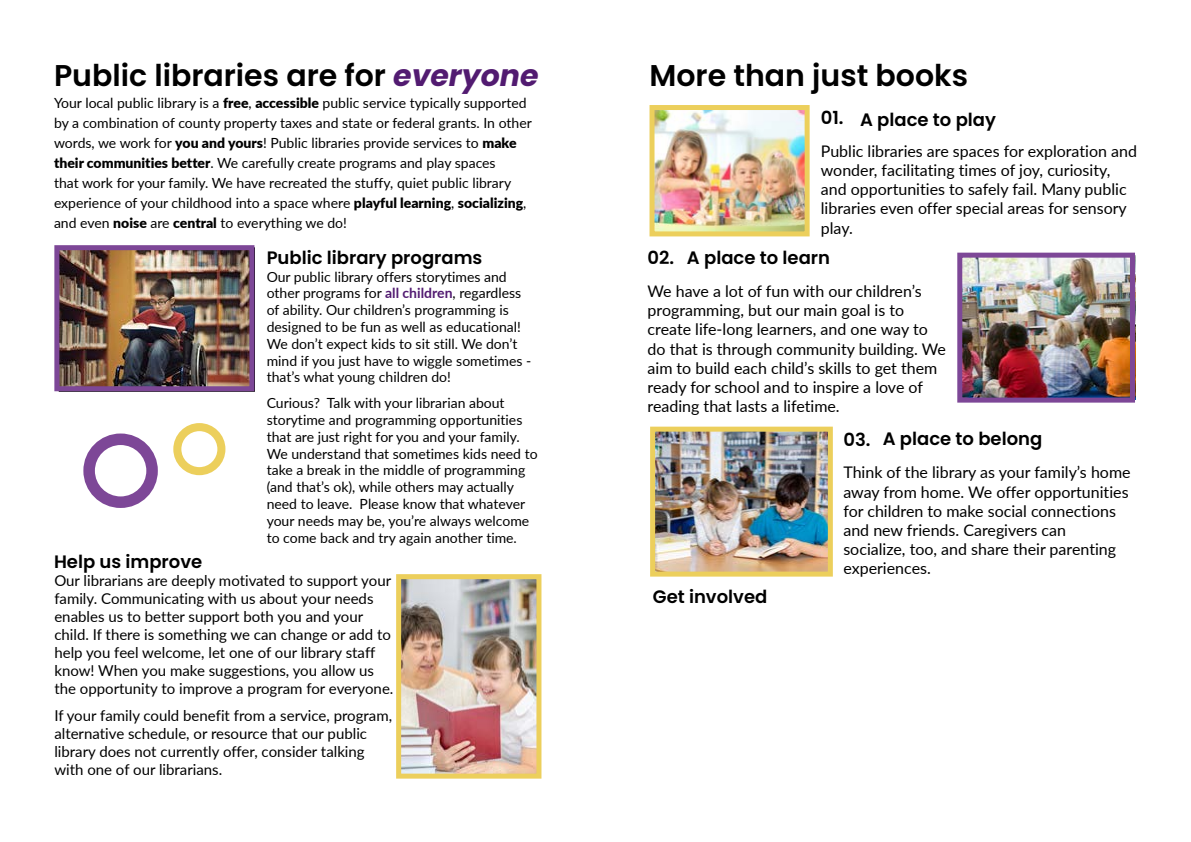
<style>
.page{position:relative;width:1191px;height:842px;background:#fff}
.page>*{position:absolute;margin:0;border:0;box-sizing:border-box;transform-origin:0 0}
.Heading_1__30pt_Poppins_Semibold{font:600 30px "Poppins";color:#000}
.Heading_2__18pt_Poppins_Semibold{font:600 18px "Poppins";color:#000}
.Body_Text__15pt_Lato_Align_Left{font:16px/19.2px "Lato";color:#000}
.Body_Text__15pt_Lato_Align_Left-2{font:15px/18px "Lato";color:#000}
.Body_Text__15pt_Lato_Align_Left-3{font:14px/16.8px "Lato";color:#000}
.s1{font-weight:700;font-style:italic;color:#521b71}
.s2{font-weight:900}
.s3{font-weight:700;color:#521b71}
</style>
<div class="page">
<img style="left:655px;top:111px;width:148px;height:119px">
<img style="left:963px;top:259px;width:166px;height:138px">
<img style="left:402px;top:580px;width:133px;height:193px">
<div style="left:396px;top:574px;width:145px;height:205px;border:5px solid #eccf5c"></div>
<img style="left:60px;top:251px;width:188px;height:134px">
<div style="left:54px;top:245px;width:200px;height:146px;border:5px solid #7d4797"></div>
<div style="left:649px;top:105px;width:160px;height:131px;border:5px solid #eccf5c"></div>
<div style="left:957px;top:253px;width:178px;height:150px;border:5px solid #7d4797"></div>
<div style="left:83px;top:433px;width:75px;height:75px;border:12px solid #7d4797;border-radius:50%"></div>
<div style="left:173px;top:423px;width:52px;height:52px;border:8px solid #eccf5c;border-radius:50%"></div>
<img style="left:656px;top:433px;width:171px;height:138px">
<div style="left:650px;top:427px;width:183px;height:150px;border:5px solid #eccf5c"></div>
<h1 class="Heading_1__30pt_Poppins_Semibold" style="left:54px;top:58px;width:486px">Public libraries are for <span class="s1">everyone</span></h1>
<h1 class="Heading_1__30pt_Poppins_Semibold" style="left:649px;top:58px;width:320px">More than just books</h1>
<p class="Body_Text__15pt_Lato_Align_Left-3" style="left:54px;top:93px;width:479px;line-height:20px">Your local public library is a <span class="s2">free</span>, <span class="s2">accessible</span> public service typically supported by a combination of county property taxes and state or federal grants. In other words, we work for <span class="s2">you and yours</span>! Public libraries provide services to <span class="s2">make their communities better</span>. We carefully create programs and play spaces<br>that work for your family. We have recreated the stuffy, quiet public library experience of your childhood into a space where <span class="s2">playful learning</span>, <span class="s2">socializing</span>, and even <span class="s2">noise</span> are <span class="s2">central</span> to everything we do!</p>
<h2 class="Heading_2__18pt_Poppins_Semibold" style="left:267px;top:247px;width:217px">Public library programs</h2>
<p class="Body_Text__15pt_Lato_Align_Left-3" style="left:267px;top:268px;width:266px">Our public library offers storytimes and other programs for <span class="s3">all children</span>, regardless of ability. Our children’s programming is designed to be fun as well as educational!<br>We don’t expect kids to sit still. We don’t mind if you just have to wiggle sometimes - that’s what young children do!</p>
<p class="Body_Text__15pt_Lato_Align_Left-3" style="left:267px;top:394px;width:272px">Curious? Talk with your librarian about storytime and programming opportunities that are just right for you and your family.<br>We understand that sometimes kids need to take a break in the middle of programming (and that’s ok), while others may actually need to leave. Please know that whatever your needs may be, you’re always welcome to come back and try again another time.</p>
<h2 class="Heading_2__18pt_Poppins_Semibold" style="left:54px;top:551px;width:150px">Help us improve</h2>
<p class="Body_Text__15pt_Lato_Align_Left-2" style="left:54px;top:571px;width:340px">Our librarians are deeply motivated to support your family. Communicating with us about your needs enables us to better support both you and your child. If there is something we can change or add to help you feel welcome, let one of our library staff know! When you make suggestions, you allow us the opportunity to improve a program for everyone.</p>
<p class="Body_Text__15pt_Lato_Align_Left-2" style="left:54px;top:706px;width:339px">If your family could benefit from a service, program, alternative schedule, or resource that our public library does not currently offer, consider talking with one of our librarians.</p>
<h2 class="Heading_2__18pt_Poppins_Semibold" style="left:821px;top:107px;width:24px">01.</h2>
<h2 class="Heading_2__18pt_Poppins_Semibold" style="left:860px;top:109px;width:137px">A place to play</h2>
<p class="Body_Text__15pt_Lato_Align_Left" style="left:821px;top:141px;width:318px">Public libraries are spaces for exploration and wonder, facilitating times of joy, curiosity, and opportunities to safely fail. Many public libraries even offer special areas for sensory play.</p>
<h2 class="Heading_2__18pt_Poppins_Semibold" style="left:647px;top:247px;width:28px">02.</h2>
<h2 class="Heading_2__18pt_Poppins_Semibold" style="left:687px;top:248px;width:145px">A place to learn</h2>
<p class="Body_Text__15pt_Lato_Align_Left" style="left:647px;top:281px;width:300px">We have a lot of fun with our children’s programming, but our main goal is to create life-long learners, and one way to do that is through community building. We aim to build each child’s skills to get them ready for school and to inspire a love of reading that lasts a lifetime.</p>
<h2 class="Heading_2__18pt_Poppins_Semibold" style="left:882px;top:428px;width:161px">A place to belong</h2>
<p class="Body_Text__15pt_Lato_Align_Left" style="left:843px;top:462px;width:289px">Think of the library as your family’s home away from home. We offer opportunities for children to make social connections and new friends. Caregivers can socialize, too, and share their parenting experiences.</p>
<h2 class="Heading_2__18pt_Poppins_Semibold" style="left:843px;top:429px;width:29px">03.</h2>
<h2 class="Heading_2__18pt_Poppins_Semibold" style="left:653px;top:586px;width:116px">Get involved</h2>
</div>
